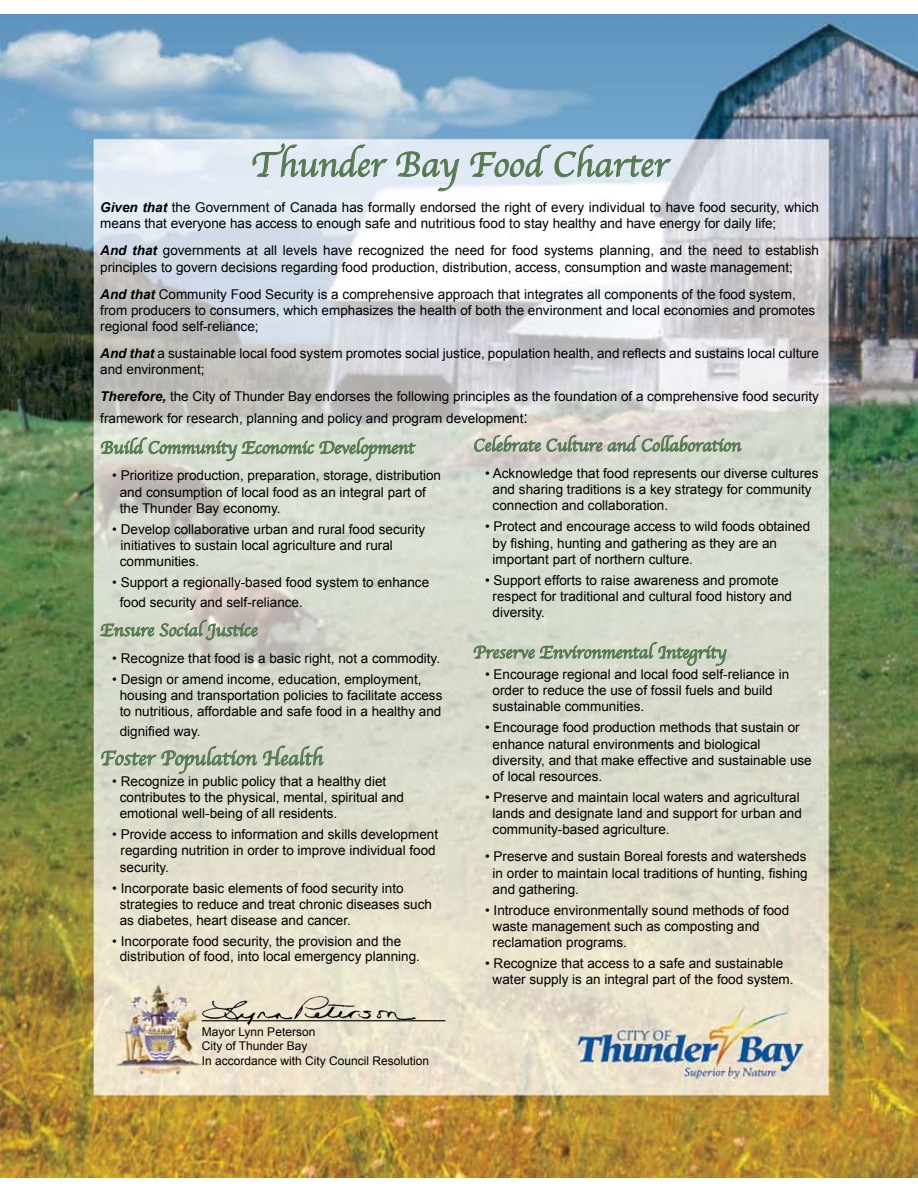
<style>
.page{position:relative;width:918px;height:1188px;background:#fff}
.page>*{position:absolute;margin:0;border:0;box-sizing:border-box;transform-origin:0 0}
.t1{font:36px "Apple Chancery";color:#547a50}
.t2{font:21px "Apple Chancery";color:#547a50}
.t3{font:18px "Apple Chancery";color:#547a50}
.t4{font:13.5px/16.2px "Arial";color:#000}
.t5{font:12px/14.4px "Arial";color:#000}
.s1{font-weight:700;font-style:italic}
.s2{font-size:16.5px}
</style>
<div class="page">
<img style="left:0;top:14px;width:918px;height:1163px">
<svg style="left:252px;top:143px;width:136px;height:35px"></svg>
<svg style="left:396px;top:151px;width:64px;height:41px"></svg>
<svg style="left:470px;top:144px;width:202px;height:34px"></svg>
<svg style="left:100px;top:434px;width:317px;height:50px"></svg>
<svg style="left:98px;top:613px;width:160px;height:36px"></svg>
<svg style="left:101px;top:741px;width:156px;height:38px"></svg>
<svg style="left:263px;top:740px;width:61px;height:39px"></svg>
<svg style="left:474px;top:432px;width:268px;height:32px"></svg>
<svg style="left:473px;top:635px;width:255px;height:54px"></svg>
<hr style="left:202px;top:1020px;width:244px;height:1px;background:#000">
<img style="left:201px;top:995px;width:216px;height:32px">
<h1 class="t1" style="left:251px;top:136px;width:419px">Thunder Bay Food Charter</h1>
<p class="t4" style="left:100px;top:199px;width:720px"><span class="s1">Given that</span> the Government of Canada has formally endorsed the right of every individual to have food security, which means that everyone has access to enough safe and nutritious food to stay healthy and have energy for daily life;</p>
<p class="t4" style="left:100px;top:243px;width:720px"><span class="s1">And that</span> governments at all levels have recognized the need for food systems planning, and the need to establish principles to govern decisions regarding food production, distribution, access, consumption and waste management;</p>
<p class="t4" style="left:100px;top:286px;width:717px"><span class="s1">And that</span> Community Food Security is a comprehensive approach that integrates all components of the food system, from producers to consumers, which emphasizes the health of both the environment and local economies and promotes regional food self-reliance;</p>
<p class="t4" style="left:100px;top:345px;width:720px"><span class="s1">And that</span> a sustainable local food system promotes social justice, population health, and reflects and sustains local culture and environment;</p>
<p class="t4" style="left:100px;top:386px;width:720px;line-height:21.6px"><span class="s1">Therefore,</span> the City of Thunder Bay endorses the following principles as the foundation of a comprehensive food security framework for research, planning and policy and program development<span class="s2">:</span></p>
<h3 class="t3" style="left:100px;top:433px;width:316px">Build Community Economic Development</h3>
<p class="t4" style="left:120px;top:468px;width:323px;text-indent:-8px">• Prioritize production, preparation, storage, distribution and consumption of local food as an integral part of the Thunder Bay economy.</p>
<p class="t4" style="left:120px;top:521px;width:307px;text-indent:-8px">• Develop collaborative urban and rural food security initiatives to sustain local agriculture and rural communities.</p>
<p class="t4" style="left:120px;top:573px;width:311px;line-height:19.8px;text-indent:-8px">• Support a regionally-based food system to enhance food security and self-reliance.</p>
<h3 class="t3" style="left:100px;top:616px;width:159px">Ensure Social Justice</h3>
<p class="t4" style="left:112px;top:650px;width:329px">• Recognize that food is a basic right, not a commodity.</p>
<p class="t4" style="left:120px;top:671px;width:324px;text-indent:-8px">• Design or amend income, education, employment, housing and transportation policies to facilitate access to nutritious, affordable and safe food in a healthy and</p>
<p class="t4" style="left:120px;top:723px;width:82px">dignified way.</p>
<h2 class="t2" style="left:100px;top:741px;width:224px">Foster Population Health</h2>
<p class="t4" style="left:120px;top:773px;width:286px;text-indent:-8px">• Recognize in public policy that a healthy diet contributes to the physical, mental, spiritual and emotional well-being of all residents.</p>
<p class="t4" style="left:120px;top:826px;width:320px;text-indent:-8px">• Provide access to information and skills development regarding nutrition in order to improve individual food security.</p>
<p class="t4" style="left:120px;top:880px;width:314px;text-indent:-8px">• Incorporate basic elements of food security into strategies to reduce and treat chronic diseases such as diabetes, heart disease and cancer.</p>
<p class="t4" style="left:120px;top:934px;width:302px;line-height:15px;text-indent:-8px">• Incorporate food security, the provision and the distribution of food, into local emergency planning.</p>
<h3 class="t3" style="left:473px;top:431px;width:269px">Celebrate Culture and Collaboration</h3>
<p class="t4" style="left:493px;top:465px;width:327px;text-indent:-8px">• Acknowledge that food represents our diverse cultures and sharing traditions is a key strategy for community connection and collaboration.</p>
<p class="t4" style="left:493px;top:519px;width:319px;text-indent:-8px">• Protect and encourage access to wild foods obtained by fishing, hunting and gathering as they are an important part of northern culture.</p>
<p class="t4" style="left:493px;top:572px;width:301px;text-indent:-8px">• Support efforts to raise awareness and promote respect for traditional and cultural food history and diversity.</p>
<h3 class="t3" style="left:473px;top:638px;width:255px">Preserve Environmental Integrity</h3>
<p class="t4" style="left:493px;top:666px;width:298px;text-indent:-8px">• Encourage regional and local food self-reliance in order to reduce the use of fossil fuels and build sustainable communities.</p>
<p class="t4" style="left:493px;top:720px;width:321px;text-indent:-8px">• Encourage food production methods that sustain or enhance natural environments and biological diversity, and that make effective and sustainable use of local resources.</p>
<p class="t4" style="left:493px;top:789px;width:311px;text-indent:-8px">• Preserve and maintain local waters and agricultural lands and designate land and support for urban and community-based agriculture.</p>
<p class="t4" style="left:493px;top:849px;width:317px;text-align:justify;text-indent:-8px">• Preserve and sustain Boreal forests and watersheds in order to maintain local traditions of hunting, fishing and gathering.</p>
<p class="t4" style="left:493px;top:902px;width:298px;text-indent:-8px">• Introduce environmentally sound methods of food waste management such as composting and reclamation programs.</p>
<p class="t4" style="left:493px;top:955px;width:302px;text-indent:-8px">• Recognize that access to a safe and sustainable water supply is an integral part of the food system.</p>
<p class="t5" style="left:202px;top:1024px;width:229px">Mayor Lynn Peterson<br>City of Thunder Bay<br>In accordance with City Council Resolution</p>
</div>
